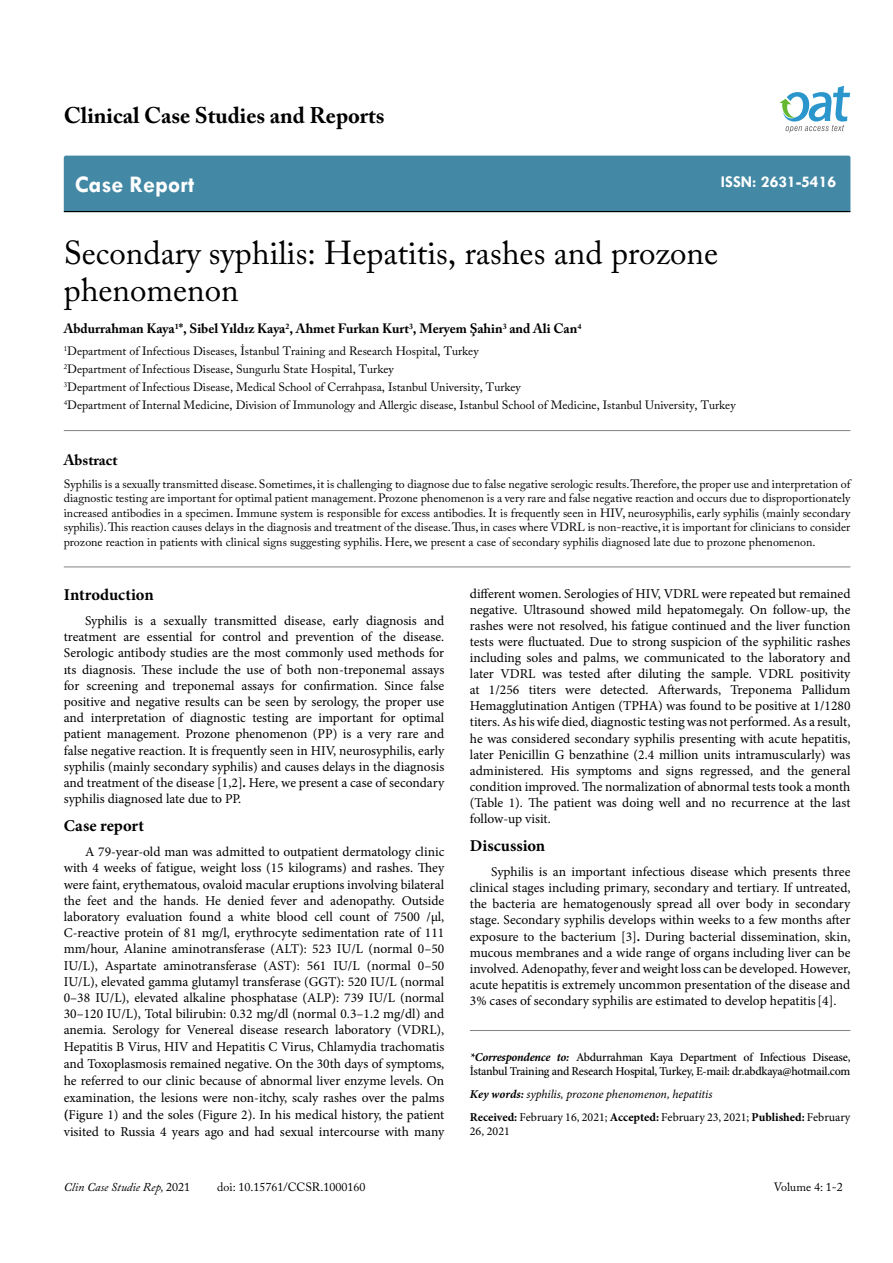
<style>
.page{position:relative;width:893px;height:1263px;background:#fff}
.page>*{position:absolute;margin:0;border:0;box-sizing:border-box;transform-origin:0 0}
.t1{font:33px/37.5px "Adobe Caslon Pro";color:#000}
.t2{font:700 24px "Tw Cen";color:#fff}
.t3{font:700 22.5px "Adobe Caslon Pro";color:#000}
.t4{font:700 16.5px "Minion Pro";letter-spacing:.005em;color:#000}
.t5{font:700 16.5px "Tw Cen";color:#fff}
.t6{font:700 15px "Adobe Caslon Pro";color:#000}
.t7{font:13.5px/16.2px "Minion Pro";letter-spacing:-.005em;color:#000;text-align:justify}
.t8{font:700 13.5px "Adobe Caslon Pro";color:#000}
.t9{font:12px/14.4px "Adobe Caslon Pro";color:#000}
.t10{font:500 12px/14.4px "Minion Pro";letter-spacing:-.02em;color:#000}
.t11{font:12px/23px "Minion Pro";color:#000}
.t12{font:italic 12px "Adobe Caslon Pro";color:#000}
.s1{font-weight:700}
.s2{font-weight:700;font-style:italic}
.s3{font-style:italic}
.s4{font-style:normal}
</style>
<div class="page">
<div style="left:64px;top:156px;width:786px;height:55px;background:#4389a5"></div>
<hr style="left:64px;top:211px;width:786px;height:1px;background:#000">
<svg style="left:779px;top:86px;width:71px;height:47px"></svg>
<hr style="left:64px;top:430px;width:786px;height:1px;background:#808285">
<hr style="left:64px;top:567px;width:786px;height:1px;background:#808285">
<hr style="left:470px;top:1030px;width:380px;height:1px;background:#808285">
<h3 class="t3" style="left:64px;top:102px;width:322px">Clinical Case Studies and Reports</h3>
<h2 class="t2" style="left:75px;top:170px;width:121px">Case Report</h2>
<p class="t5" style="left:721px;top:172px;width:117px">ISSN: 2631-5416</p>
<h1 class="t1" style="left:64px;top:233px;width:656px">Secondary syphilis: Hepatitis, rashes and prozone phenomenon</h1>
<p class="t8" style="left:64px;top:320px;width:519px">Abdurrahman Kaya<sup>1</sup>*, Sibel Yıldız Kaya<sup>2</sup>, Ahmet Furkan Kurt<sup>3</sup>, Meryem Şahin<sup>3</sup> and Ali Can<sup>4</sup></p>
<p class="t9" style="left:64px;top:342px;width:673px;line-height:18px"><sup>1</sup>Department of Infectious Diseases, İstanbul Training and Research Hospital, Turkey<br><sup>2</sup>Department of Infectious Disease, Sungurlu State Hospital, Turkey<br><sup>3</sup>Department of Infectious Disease, Medical School of Cerrahpasa, Istanbul University, Turkey<br><sup>4</sup>Department of Internal Medicine, Division of Immunology and Allergic disease, Istanbul School of Medicine, Istanbul University, Turkey</p>
<p class="t6" style="left:64px;top:451px;width:55px">Abstract</p>
<p class="t9" style="left:64px;top:477px;width:788px;text-align:justify">Syphilis is a sexually transmitted disease. Sometimes, it is challenging to diagnose due to false negative serologic results. Therefore, the proper use and interpretation of diagnostic testing are important for optimal patient management. Prozone phenomenon is a very rare and false negative reaction and occurs due to disproportionately increased antibodies in a specimen. Immune system is responsible for excess antibodies. It is frequently seen in HIV, neurosyphilis, early syphilis (mainly secondary syphilis). This reaction causes delays in the diagnosis and treatment of the disease. Thus, in cases where VDRL is non-reactive, it is important for clinicians to consider prozone reaction in patients with clinical signs suggesting syphilis. Here, we present a case of secondary syphilis diagnosed late due to prozone phenomenon.</p>
<p class="t4" style="left:64px;top:583px;width:91px">Introduction</p>
<p class="t7" style="left:64px;top:613px;width:382px;text-indent:21px">Syphilis is a sexually transmitted disease, early diagnosis and treatment are essential for control and prevention of the disease.<br>Serologic antibody studies are the most commonly used methods for ıts diagnosis. These include the use of both non-treponemal assays for screening and treponemal assays for confirmation. Since false positive and negative results can be seen by serology, the proper use and interpretation of diagnostic testing are important for optimal patient management. Prozone phenomenon (PP) is a very rare and false negative reaction. It is frequently seen in HIV, neurosyphilis, early syphilis (mainly secondary syphilis) and causes delays in the diagnosis and treatment of the disease [1,2]<span class="s1">.</span> Here, we present a case of secondary syphilis diagnosed late due to PP.</p>
<p class="t4" style="left:64px;top:814px;width:82px">Case report</p>
<p class="t7" style="left:64px;top:844px;width:382px;text-indent:21px">A 79-year-old man was admitted to outpatient dermatology clinic with 4 weeks of fatigue, weight loss (15 kilograms) and rashes. They were faint, erythematous, ovaloid macular eruptions involving bilateral the feet and the hands. He denied fever and adenopathy. Outside laboratory evaluation found a white blood cell count of 7500 /μl, C-reactive protein of 81 mg/l, erythrocyte sedimentation rate of 111 mm/hour, Alanine aminotransferase (ALT): 523 IU/L (normal 0–50<br>IU/L), Aspartate aminotransferase (AST): 561 IU/L (normal 0–50<br>IU/L), elevated gamma glutamyl transferase (GGT): 520 IU/L (normal 0–38 IU/L), elevated alkaline phosphatase (ALP): 739 IU/L (normal 30–120 IU/L), Total bilirubin: 0.32 mg/dl (normal 0.3–1.2 mg/dl) and anemia. Serology for Venereal disease research laboratory (VDRL), Hepatitis B Virus, HIV and Hepatitis C Virus, Chlamydia trachomatis and Toxoplasmosis remained negative. On the 30th days of symptoms, he referred to our clinic because of abnormal liver enzyme levels. On examination, the lesions were non-itchy, scaly rashes over the palms <span class="s1">(</span>Figure 1) and the soles (Figure 2). In his medical history, the patient visited to Russia 4 years ago and had sexual intercourse with many</p>
<p class="t7" style="left:470px;top:586px;width:382px">different women. Serologies of HIV, VDRL were repeated but remained negative. Ultrasound showed mild hepatomegaly. On follow-up, the rashes were not resolved, his fatigue continued and the liver function tests were fluctuated. Due to strong suspicion of the syphilitic rashes including soles and palms, we communicated to the laboratory and later VDRL was tested after diluting the sample. VDRL positivity at 1/256 titers were detected. Afterwards, Treponema Pallidum Hemagglutination Antigen (TPHA) was found to be positive at 1/1280 titers. As his wife died, diagnostic testing was not performed. As a result, he was considered secondary syphilis presenting with acute hepatitis, later Penicillin G benzathine (2.4 million units intramuscularly) was administered. His symptoms and signs regressed, and the general condition improved. The normalization of abnormal tests took a month (Table 1). The patient was doing well and no recurrence at the last follow-up visit.</p>
<p class="t4" style="left:470px;top:834px;width:77px">Discussion</p>
<p class="t7" style="left:470px;top:863px;width:382px;text-indent:21px">Syphilis is an important infectious disease which presents three clinical stages including primary, secondary and tertiary. If untreated, the bacteria are hematogenously spread all over body in secondary stage. Secondary syphilis develops within weeks to a few months after exposure to the bacterium [3]<span class="s1">.</span> During bacterial dissemination, skin, mucous membranes and a wide range of organs including liver can be involved. Adenopathy, fever and weight loss can be developed. However, acute hepatitis is extremely uncommon presentation of the disease and 3% cases of secondary syphilis are estimated to develop hepatitis[4].</p>
<p class="t10" style="left:470px;top:1049px;width:382px"><span class="s2">*Correspondence to:</span> Abdurrahman Kaya Department of Infectious Disease,<br>İstanbul Training and Research Hospital, Turkey, E-mail: dr.abdkaya@hotmail.com</p>
<p class="t11" style="left:470px;top:1082px;width:382px"><span class="s2">Key words:</span> <span class="s3">syphilis, prozone phenomenon, hepatitis<br></span><span class="s1">Received:</span> February 16, 2021; <span class="s1">Accepted:</span> February 23, 2021; <span class="s1">Published:</span> February</p>
<p class="t11" style="left:470px;top:1120px;width:42px">26, 2021</p>
<p class="t12" style="left:64px;top:1180px;width:128px">Clin Case Studie Rep, <span class="s4">2021</span></p>
<p class="t9" style="left:217px;top:1180px;width:150px">doi: 10.15761/CCSR.1000160</p>
<p class="t9" style="left:774px;top:1180px;width:71px">Volume 4: 1-2</p>
</div>
